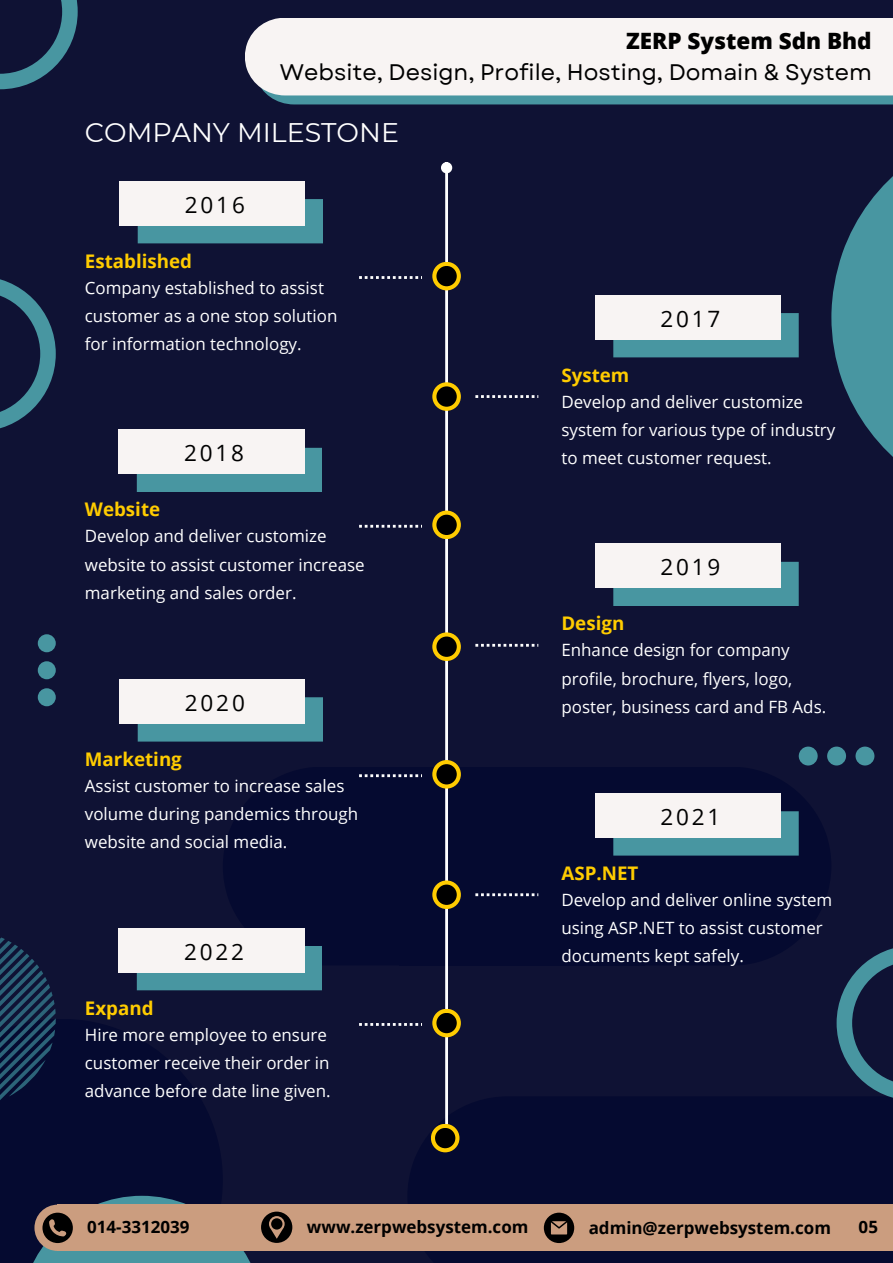
<style>
.page{position:relative;width:893px;height:1263px;background:#0f1234}
.page>*{position:absolute;margin:0;border:0;box-sizing:border-box;transform-origin:0 0}
.t1{font:26.85px "Montserrat";color:#fff}
.t2{font:22.5px "Garet";color:#000}
.t3{font:22.5px "Open Sans";letter-spacing:.125em;color:#000}
.t4{font:800 22.5px "Open Sans";color:#000}
.t5{font:700 18.75px "Open Sans";color:#fc0}
.t6{font:16.95px/28.1px "Open Sans";color:#fff}
.t7{font:700 16.95px "Open Sans";color:#000}
</style>
<div class="page">
<div style="left:0;top:1019px;width:223px;height:244px;background:#050a30"></div>
<svg style="left:33px;top:1196px;width:218px;height:67px;fill:#4896a1"></svg>
<svg style="left:0;top:279px;width:56px;height:150px"></svg>
<svg style="left:0;top:0;width:78px;height:89px"></svg>
<svg style="left:831px;top:176px;width:62px;height:281px;fill:#4896a1"></svg>
<svg style="left:644px;top:793px;width:155px;height:63px"></svg>
<div style="left:399px;top:767px;width:245px;height:198px;background:#050a30"></div>
<div style="left:407px;top:1096px;width:486px;height:167px;background:#050a30"></div>
<svg style="left:798px;top:746px;width:76px;height:19px"></svg>
<svg style="left:38px;top:634px;width:18px;height:72px"></svg>
<svg style="left:836px;top:948px;width:57px;height:150px"></svg>
<svg style="left:268px;top:95px;width:625px;height:9px;background:#5099a3"></svg>
<div style="left:245px;top:18px;width:648px;height:77px;background:#f8f4f3"></div>
<hr style="left:445px;top:173px;width:3px;height:962px;background:#fff">
<div style="left:442px;top:163px;width:9px;height:9px;background:#fff;border-radius:50%"></div>
<div style="left:441px;top:162px;width:11px;height:11px;border:3px solid #fff;border-radius:50%"></div>
<div style="left:138px;top:199px;width:185px;height:44px;background:#4896a1"></div>
<div style="left:119px;top:181px;width:186px;height:44px;background:#f8f4f3"></div>
<svg style="left:359px;top:276px;width:63px;height:3px"></svg>
<svg style="left:432px;top:262px;width:29px;height:28px"></svg>
<div style="left:436px;top:266px;width:21px;height:20px;background:#000;border-radius:50%"></div>
<svg style="left:0;top:937px;width:56px;height:163px"></svg>
<div style="left:613px;top:313px;width:185px;height:44px;background:#4896a1"></div>
<div style="left:595px;top:295px;width:185px;height:44px;background:#f8f4f3"></div>
<svg style="left:475px;top:395px;width:63px;height:3px"></svg>
<svg style="left:432px;top:382px;width:29px;height:29px"></svg>
<div style="left:436px;top:386px;width:21px;height:21px;background:#000;border-radius:50%"></div>
<div style="left:137px;top:448px;width:185px;height:44px;background:#4896a1"></div>
<div style="left:119px;top:430px;width:185px;height:44px;background:#f8f4f3"></div>
<svg style="left:359px;top:525px;width:63px;height:3px"></svg>
<svg style="left:432px;top:510px;width:29px;height:29px"></svg>
<div style="left:436px;top:515px;width:21px;height:20px;background:#000;border-radius:50%"></div>
<div style="left:613px;top:562px;width:185px;height:44px;background:#4896a1"></div>
<div style="left:595px;top:544px;width:185px;height:44px;background:#f8f4f3"></div>
<svg style="left:475px;top:644px;width:63px;height:3px"></svg>
<svg style="left:432px;top:632px;width:29px;height:29px"></svg>
<div style="left:436px;top:636px;width:21px;height:21px;background:#000;border-radius:50%"></div>
<div style="left:138px;top:697px;width:185px;height:44px;background:#4896a1"></div>
<div style="left:119px;top:679px;width:186px;height:44px;background:#f8f4f3"></div>
<svg style="left:359px;top:774px;width:63px;height:3px"></svg>
<svg style="left:432px;top:760px;width:29px;height:28px"></svg>
<div style="left:436px;top:764px;width:21px;height:20px;background:#000;border-radius:50%"></div>
<div style="left:613px;top:811px;width:185px;height:44px;background:#4896a1"></div>
<div style="left:595px;top:793px;width:185px;height:44px;background:#f8f4f3"></div>
<svg style="left:475px;top:893px;width:63px;height:3px"></svg>
<svg style="left:432px;top:880px;width:29px;height:29px"></svg>
<div style="left:436px;top:884px;width:21px;height:21px;background:#000;border-radius:50%"></div>
<div style="left:137px;top:946px;width:185px;height:44px;background:#4896a1"></div>
<div style="left:119px;top:928px;width:185px;height:44px;background:#f8f4f3"></div>
<svg style="left:359px;top:1023px;width:63px;height:3px"></svg>
<svg style="left:432px;top:1009px;width:29px;height:28px"></svg>
<div style="left:436px;top:1013px;width:21px;height:20px;background:#000;border-radius:50%"></div>
<div style="left:34px;top:1204px;width:47px;height:47px;background:#cb9d7f;border-radius:50%"></div>
<div style="left:58px;top:1204px;width:835px;height:47px;background:#cb9d7f"></div>
<svg style="left:42px;top:1212px;width:31px;height:31px"></svg>
<svg style="left:261px;top:1211px;width:31px;height:32px"></svg>
<svg style="left:544px;top:1212px;width:30px;height:31px"></svg>
<svg style="left:431px;top:1124px;width:28px;height:28px"></svg>
<div style="left:435px;top:1128px;width:20px;height:20px;background:#000;border-radius:50%"></div>
<p class="t4" style="left:626px;top:25px;width:247px">ZERP System Sdn Bhd</p>
<h2 class="t2" style="left:280px;top:56px;width:593px">Website, Design, Profile, Hosting, Domain &amp; System</h2>
<h3 class="t1" style="left:85px;top:116px;width:316px">COMPANY MILESTONE</h3>
<h3 class="t3" style="left:185px;top:189px;width:61px">2016</h3>
<h1 class="t5" style="left:85px;top:248px;width:109px">Established</h1>
<h3 class="t6" style="left:85px;top:273px;width:254px">Company established to assist customer as a one stop solution for information technology.</h3>
<h5 class="t3" style="left:184px;top:437px;width:61px">2018</h5>
<p class="t5" style="left:85px;top:496px;width:77px">Website</p>
<h3 class="t6" style="left:85px;top:522px;width:281px">Develop and deliver customize website to assist customer increase marketing and sales order.</h3>
<h5 class="t3" style="left:660px;top:303px;width:61px">2017</h5>
<p class="t5" style="left:561px;top:362px;width:69px">System</p>
<p class="t6" style="left:561px;top:387px;width:275px">Develop and deliver customize system for various type of industry to meet customer request.</p>
<h5 class="t3" style="left:660px;top:551px;width:61px">2019</h5>
<p class="t5" style="left:561px;top:610px;width:64px">Design</p>
<h3 class="t6" style="left:561px;top:636px;width:232px">Enhance design for company profile, brochure, flyers, logo,</h3>
<h5 class="t3" style="left:185px;top:687px;width:61px">2020</h5>
<h3 class="t6" style="left:561px;top:692px;width:266px">poster, business card and FB Ads.</h3>
<p class="t5" style="left:85px;top:746px;width:98px">Marketing</p>
<p class="t6" style="left:85px;top:771px;width:275px">Assist customer to increase sales volume during pandemics through website and social media.</p>
<h3 class="t3" style="left:660px;top:801px;width:61px">2021</h3>
<p class="t5" style="left:561px;top:860px;width:78px">ASP.NET</p>
<h5 class="t6" style="left:561px;top:885px;width:272px">Develop and deliver online system using ASP.NET to assist customer</h5>
<p class="t3" style="left:184px;top:935px;width:61px">2022</p>
<h5 class="t6" style="left:561px;top:941px;width:184px">documents kept safely.</h5>
<h3 class="t5" style="left:85px;top:994px;width:70px">Expand</h3>
<h4 class="t6" style="left:85px;top:1020px;width:247px">Hire more employee to ensure customer receive their order in advance before date line given.</h4>
<p class="t7" style="left:87px;top:1214px;width:104px">014-3312039</p>
<h3 class="t7" style="left:307px;top:1214px;width:223px">www.zerpwebsystem.com</h3>
<h5 class="t7" style="left:589px;top:1216px;width:244px">admin@zerpwebsystem.com</h5>
<p class="t7" style="left:858px;top:1214px;width:21px">05</p>
</div>
